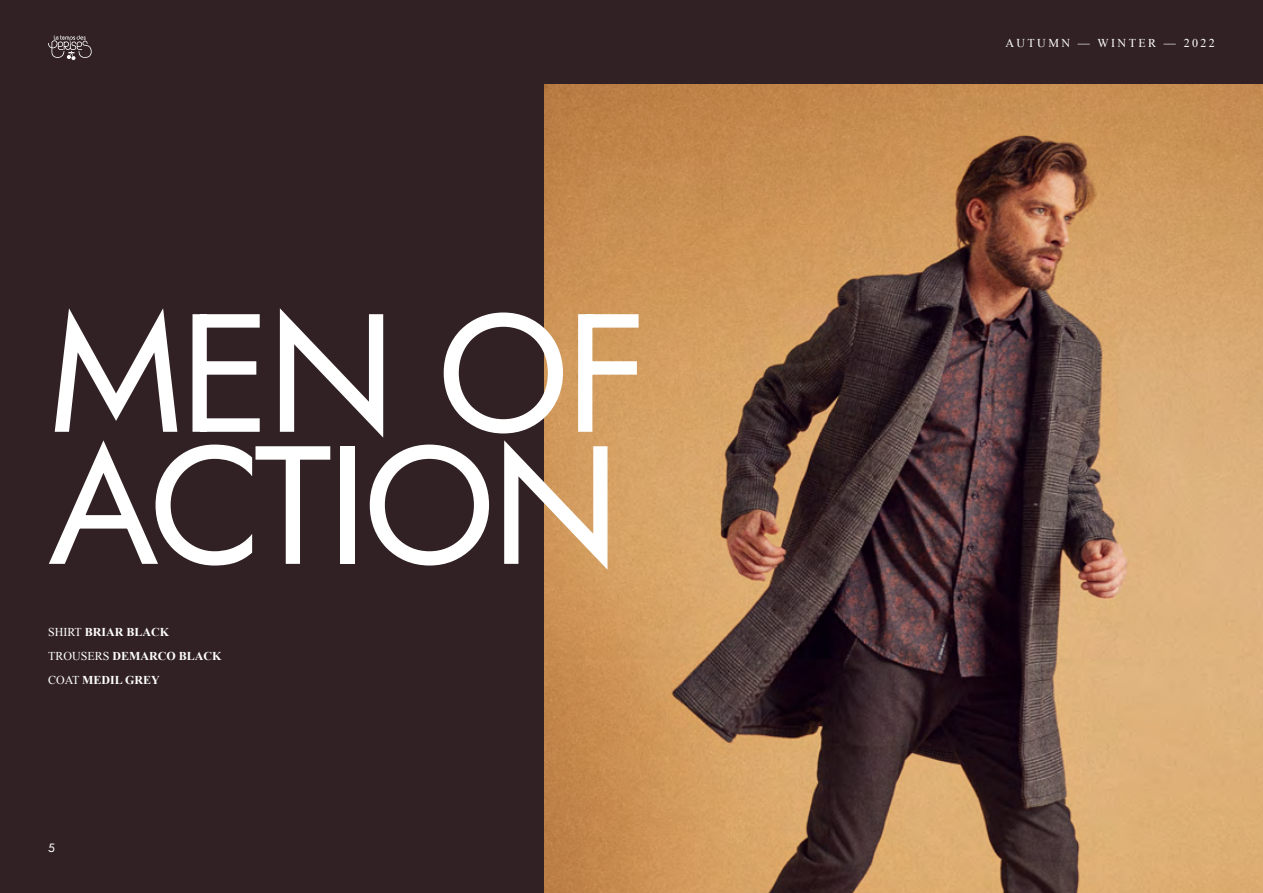
<style>
.page{position:relative;width:1263px;height:893px;background:#312124}
.page>*{position:absolute;margin:0;border:0;box-sizing:border-box;transform-origin:0 0}
.t1{font:168px/132px "Jost";letter-spacing:-.03em;color:#fff}
.t2{font:700 12px/24px "Times New Roman";color:#fff}
.t3{font:12px "Times New Roman";letter-spacing:.2em;color:#fff}
.t4{font:12px "Jost";color:#fff}
.s1{font-weight:400}
</style>
<div class="page">
<img style="left:544px;top:84px;width:719px;height:809px">
<svg style="left:48px;top:35px;width:44px;height:25px"></svg>
<h1 class="t1" style="left:48px;top:309px;width:602px">MEN OF<br>ACTION</h1>
<p class="t2" style="left:48px;top:620px;width:175px"><span class="s1">SHIRT</span> BRIAR BLACK<br><span class="s1">TROUSERS</span> DEMARCO BLACK<br><span class="s1">COAT</span> MEDIL GREY</p>
<p class="t4" style="left:48px;top:839px;width:8px">5</p>
<p class="t3" style="left:1005px;top:35px;width:211px">AUTUMN — WINTER — 2022</p>
</div>
